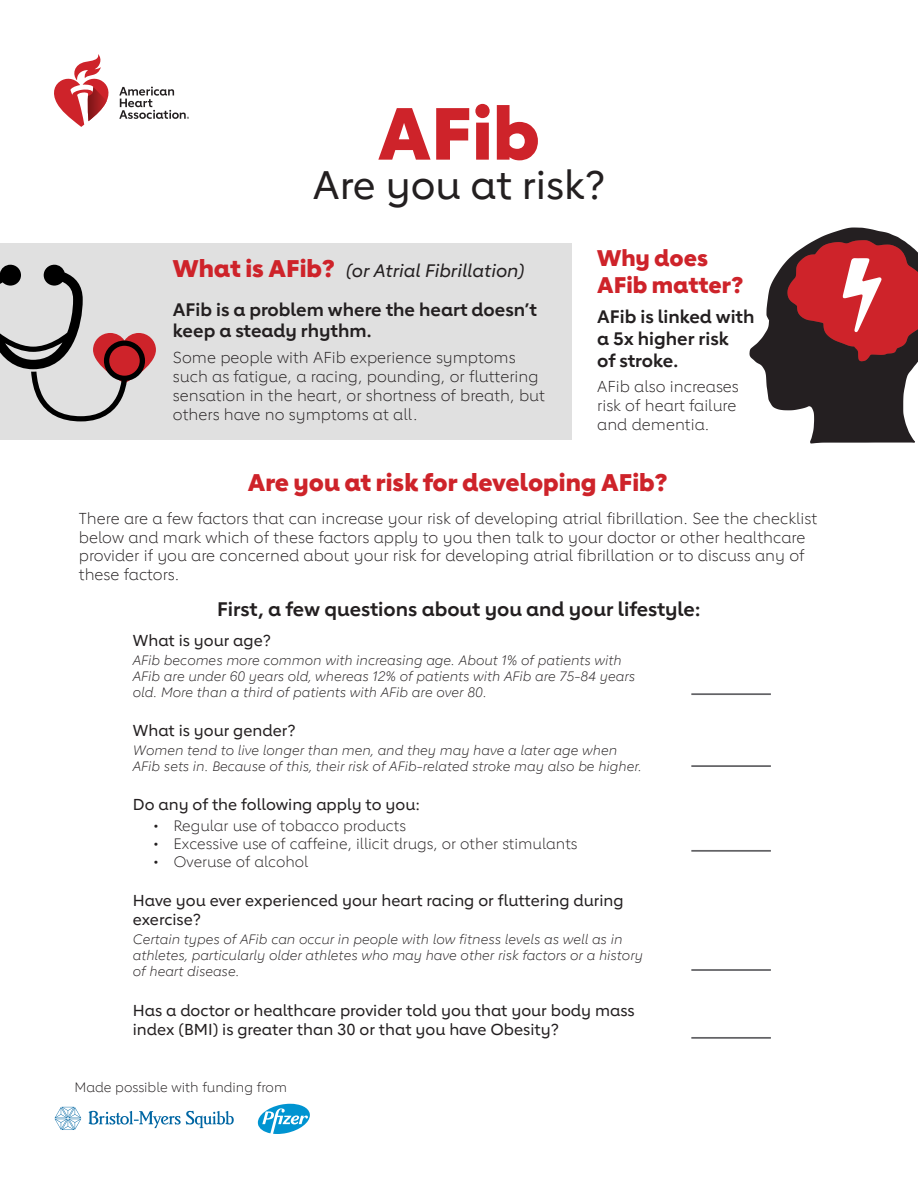
<style>
.page{position:relative;width:918px;height:1188px;background:#fff}
.page>*{position:absolute;margin:0;border:0;box-sizing:border-box;transform-origin:0 0}
.t1{font:800 72.6px "Lub Dub";color:#ce232a}
.t2{font:500 39.6px "Lub Dub";color:#231f20}
.Subheading{font:800 24px "Lub Dub";color:#ce232a}
.Subheading-2{font:800 22.5px/27px "Lub Dub";color:#ce232a}
.Paragraph{font:700 19.5px "Lub Dub";color:#231f20}
.Paragraph-2{font:700 18px/21.6px "Lub Dub";color:#231f20}
.Subheading-3{font:italic 500 18px "Lub Dub";color:#231f20}
.Paragraph-3{font:300 15.75px/18.9px "Lub Dub";color:#231f20}
.Chart_-_Heading{font:500 15.75px/18.9px "Lub Dub";color:#231f20}
.t3{font:300 15px "Lub Dub";color:#231f20}
.Chart_-_Paragraph{font:italic 300 13.5px/16.2px "Lub Dub";color:#231f20}
.Paragraph-4{font:300 13.5px "Lub Dub";color:#231f20}
.s1{font-weight:800;font-style:normal;font-size:24px;color:#ce232a}
</style>
<div class="page">
<div style="left:0;top:243px;width:571px;height:196px;background:#e0e0e0"></div>
<svg style="left:119px;top:87px;width:70px;height:32px"></svg>
<svg style="left:54px;top:54px;width:55px;height:73px"></svg>
<svg style="left:749px;top:228px;width:169px;height:216px"></svg>
<svg style="left:0;top:265px;width:156px;height:156px"></svg>
<svg style="left:89px;top:1111px;width:145px;height:17px"></svg>
<svg style="left:55px;top:1107px;width:26px;height:23px"></svg>
<svg style="left:258px;top:1104px;width:52px;height:30px"></svg>
<hr style="left:691px;top:693px;width:80px;height:2px;background:#636366">
<hr style="left:691px;top:765px;width:80px;height:2px;background:#636366">
<hr style="left:691px;top:850px;width:80px;height:2px;background:#636366">
<hr style="left:691px;top:969px;width:80px;height:2px;background:#636366">
<hr style="left:691px;top:1037px;width:80px;height:2px;background:#636366">
<p class="t1" style="left:378px;top:89px;width:164px">AFib</p>
<p class="t2" style="left:313px;top:161px;width:294px">Are you at risk?</p>
<p class="Subheading-3" style="left:173px;top:260px;width:354px"><span class="s1">What is AFib?</span> (or Atrial Fibrillation)</p>
<p class="Subheading-2" style="left:597px;top:244px;width:148px">Why does<br>AFib matter?</p>
<p class="Paragraph-2" style="left:173px;top:298px;width:366px">AFib is a problem where the heart doesn’t keep a steady rhythm.</p>
<p class="Paragraph-3" style="left:173px;top:348px;width:373px">Some people with AFib experience symptoms such as fatigue, a racing, pounding, or fluttering sensation in the heart, or shortness of breath, but others have no symptoms at all.</p>
<p class="Paragraph-2" style="left:597px;top:306px;width:159px">AFib is linked with a 5x higher risk<br>of stroke.</p>
<p class="Paragraph-3" style="left:597px;top:377px;width:143px">AFib also increases risk of heart failure and dementia.</p>
<p class="Subheading" style="left:248px;top:468px;width:421px">Are you at risk for developing AFib?</p>
<p class="Paragraph-3" style="left:79px;top:509px;width:740px">There are a few factors that can increase your risk of developing atrial fibrillation. See the checklist below and mark which of these factors apply to you then talk to your doctor or other healthcare provider if you are concerned about your risk for developing atrial fibrillation or to discuss any of these factors.</p>
<p class="Paragraph" style="left:217px;top:597px;width:485px">First, a few questions about you and your lifestyle:</p>
<p class="Chart_-_Heading" style="left:133px;top:631px;width:140px">What is your age?</p>
<p class="Chart_-_Paragraph" style="left:133px;top:652px;width:504px">AFib becomes more common with increasing age. About 1% of patients with<br>AFib are under 60 years old, whereas 12% of patients with AFib are 75-84 years old. More than a third of patients with AFib are over 80.</p>
<p class="Chart_-_Heading" style="left:133px;top:721px;width:164px">What is your gender?</p>
<p class="Chart_-_Paragraph" style="left:133px;top:742px;width:511px">Women tend to live longer than men, and they may have a later age when<br>AFib sets in. Because of this, their risk of AFib-related stroke may also be higher.</p>
<p class="Chart_-_Heading" style="left:133px;top:795px;width:289px">Do any of the following apply to you:</p>
<p class="t3" style="left:153px;top:817px;width:254px">• Regular use of tobacco products</p>
<p class="t3" style="left:153px;top:835px;width:426px">• Excessive use of caffeine, illicit drugs, or other stimulants</p>
<p class="t3" style="left:153px;top:853px;width:157px">• Overuse of alcohol</p>
<p class="Chart_-_Heading" style="left:133px;top:891px;width:492px">Have you ever experienced your heart racing or fluttering during exercise?</p>
<p class="Chart_-_Paragraph" style="left:133px;top:931px;width:512px">Certain types of AFib can occur in people with low fitness levels as well as in athletes, particularly older athletes who may have other risk factors or a history of heart disease.</p>
<p class="Chart_-_Heading" style="left:133px;top:1001px;width:503px">Has a doctor or healthcare provider told you that your body mass index (BMI) is greater than 30 or that you have Obesity?</p>
<p class="Paragraph-4" style="left:75px;top:1079px;width:214px">Made possible with funding from</p>
</div>
